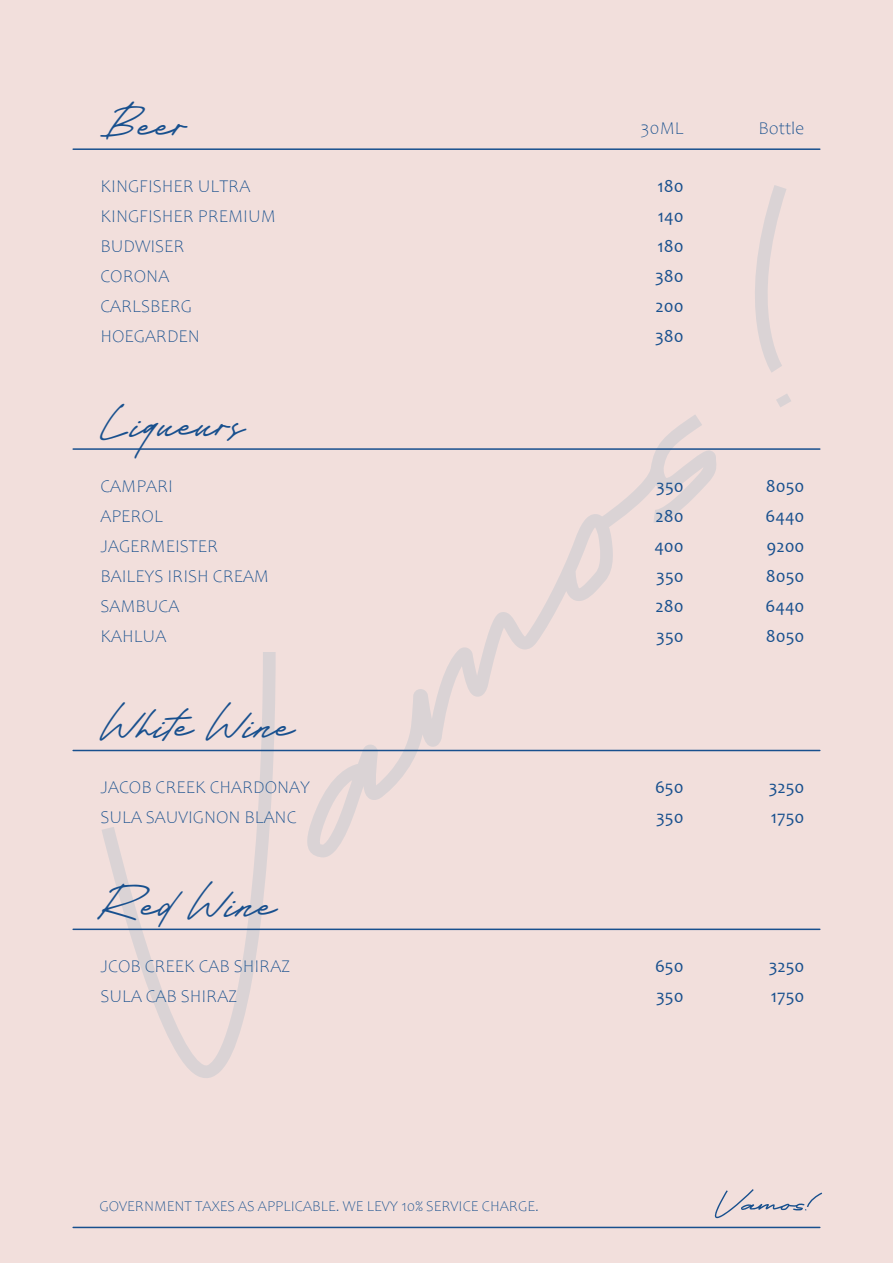
<style>
.page{position:relative;width:893px;height:1263px;background:#f2dfdc}
.page>*{position:absolute;margin:0;border:0;box-sizing:border-box;transform-origin:0 0}
.t1{font:45px "Winter Sunday";color:#18508e}
.t2{font:300 18px/30px "Candara";color:#18508e}
.t3{font:18px/30px "Candara";color:#18508e}
.t4{font:300 15px "Candara";color:#18508e}
</style>
<div class="page">
<svg style="left:102px;top:652px;width:174px;height:426px"></svg>
<svg style="left:305px;top:514px;width:311px;height:344px"></svg>
<svg style="left:597px;top:415px;width:119px;height:115px"></svg>
<svg style="left:755px;top:185px;width:31px;height:187px"></svg>
<svg style="left:776px;top:394px;width:15px;height:13px"></svg>
<hr style="left:73px;top:1227px;width:747px;height:1px;background:#18508e">
<hr style="left:73px;top:148px;width:747px;height:2px;background:#18508e">
<svg style="left:715px;top:1189px;width:107px;height:29px"></svg>
<hr style="left:73px;top:448px;width:747px;height:2px;background:#18508e">
<hr style="left:73px;top:750px;width:747px;height:1px;background:#18508e">
<hr style="left:73px;top:928px;width:747px;height:2px;background:#18508e">
<h1 class="t1" style="left:102px;top:97px;width:89px">Beer</h1>
<p class="t2" style="left:100px;top:171px;width:177px">KINGFISHER ULTRA<br>KINGFISHER PREMIUM<br>BUDWISER<br>CORONA<br>CARLSBERG<br>HOEGARDEN</p>
<h1 class="t1" style="left:102px;top:397px;width:146px">Liqueurs</h1>
<p class="t2" style="left:100px;top:471px;width:170px">CAMPARI<br>APEROL<br>JAGERMEISTER<br>BAILEYS IRISH CREAM<br>SAMBUCA<br>KAHLUA</p>
<h1 class="t1" style="left:102px;top:698px;width:196px">White Wine</h1>
<p class="t2" style="left:100px;top:773px;width:211px">JACOB CREEK CHARDONAY<br>SULA SAUVIGNON BLANC</p>
<h1 class="t1" style="left:102px;top:877px;width:178px">Red Wine</h1>
<p class="t2" style="left:640px;top:114px;width:45px">30ML</p>
<p class="t2" style="left:758px;top:114px;width:48px">Bottle</p>
<p class="t3" style="left:655px;top:171px;width:30px;text-align:justify">180<br>140<br>180<br>380<br>200<br>380</p>
<p class="t3" style="left:654px;top:471px;width:31px;text-align:justify">350<br>280<br>400<br>350<br>280<br>350</p>
<p class="t3" style="left:765px;top:471px;width:41px;text-align:justify">8050<br>6440<br>9200<br>8050<br>6440<br>8050</p>
<p class="t3" style="left:655px;top:772px;width:30px">650<br>350</p>
<p class="t3" style="left:769px;top:772px;width:37px">3250<br>1750</p>
<p class="t2" style="left:100px;top:951px;width:192px">JCOB CREEK CAB SHIRAZ<br>SULA CAB SHIRAZ</p>
<p class="t3" style="left:655px;top:951px;width:30px">650<br>350</p>
<p class="t4" style="left:99px;top:1197px;width:441px">GOVERNMENT TAXES AS APPLICABLE. WE LEVY 10% SERVICE CHARGE.</p>
<p class="t3" style="left:769px;top:951px;width:37px">3250<br>1750</p>
</div>
